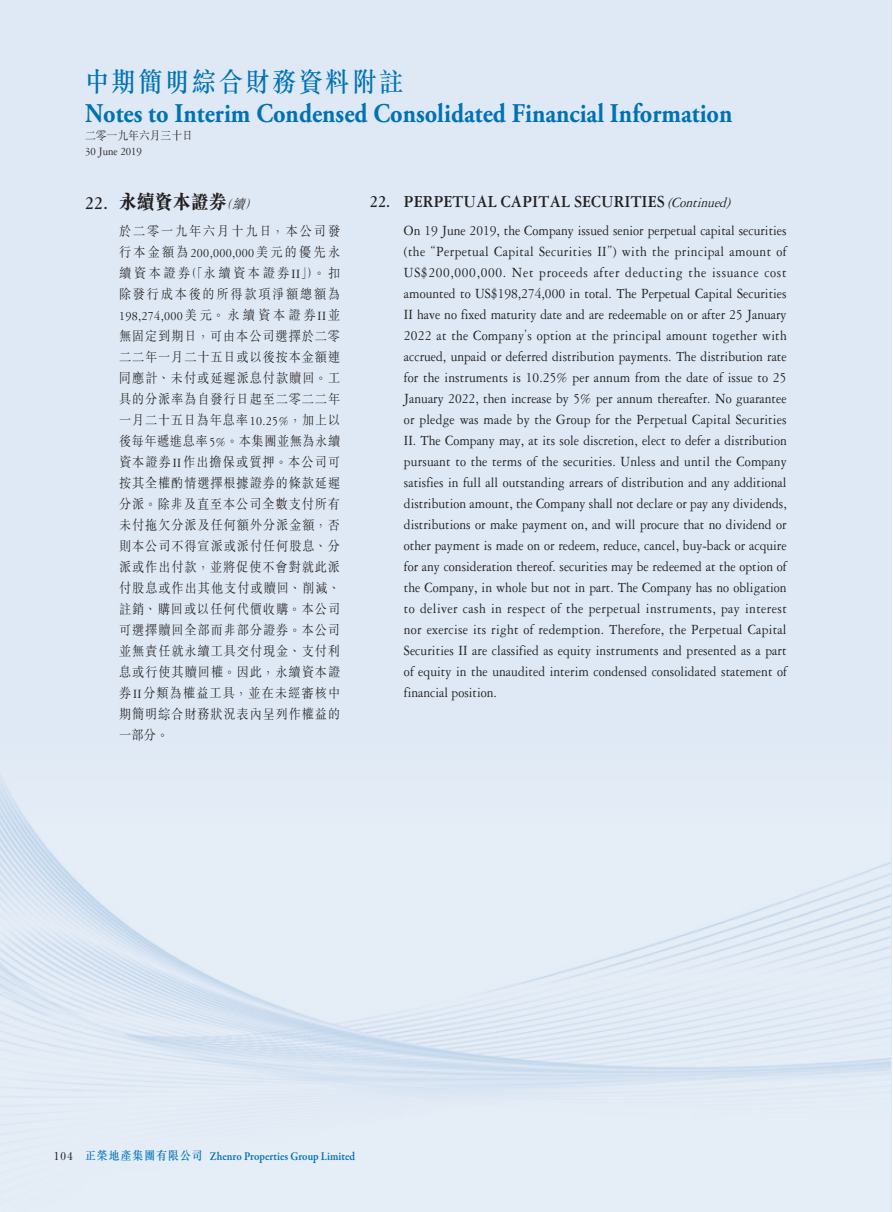
<style>
.page{position:relative;width:893px;height:1212px;background:#fff}
.page>*{position:absolute;margin:0;border:0;box-sizing:border-box;transform-origin:0 0}
.t1{font:700 27px "Adobe Garamond Pro";color:#0072b4;scale:.9 1}
.t2{font:500 27px "M Sung HK";letter-spacing:.1em;color:#0072b4;scale:.9 1}
.t3{font:800 19.5px "M Sung HK";letter-spacing:.025em;color:#231f20;scale:.9 1}
.t4{font:700 18px "Garamond 3 LT Std";color:#231f20;scale:.9 1}
.t5{font:15px/21px "Garamond 3 LT Std";letter-spacing:.005em;color:#231f20;text-align:justify;scale:.9 1}
.t6{font:300 13.5px/21px "M Sung HK";letter-spacing:.12em;color:#231f20;text-align:justify;scale:.9 1}
.t7{font:13.5px "Garamond 3 LT Std";letter-spacing:.025em;color:#231f20;scale:.9 1}
.t8{font:600 12px "Garamond Premr Pro";color:#0072b4;scale:.9 1}
.t9{font:300 12px "M Sung HK";color:#231f20;scale:.9 1}
.t10{font:12px "Garamond 3 LT Std";color:#231f20;scale:.9 1}
.s1{font-weight:400;font-style:italic;font-size:15px}
.s2{font-family:"Garamond 3 LT Std";font-weight:700}
.s3{font-weight:300;font-style:italic;font-size:13.5px}
.s4{font-family:"Garamond 3 LT Std";font-weight:400}
.s5{font-family:"M Sung HK";font-weight:300}
.s6{font-family:"M Sung HK";font-weight:500;color:#231f20}
.s7{font-family:"M Sung HK";font-weight:500}
</style>
<div class="page">
<div style="left:0;top:0;width:892px;height:1212px;background:#dfe9f5"></div>
<img style="left:0;top:783px;width:891px;height:303px">
<h1 class="t2" style="left:85px;top:63px;width:355px">中期簡明綜合財務資料附註</h1>
<h1 class="t1" style="left:85px;top:98px;width:721px">Notes to Interim Condensed Consolidated Financial Information</h1>
<p class="t9" style="left:85px;top:127px;width:121px">二零一九年六月三十日</p>
<p class="t10" style="left:85px;top:145px;width:65px">30 June 2019</p>
<p class="t4" style="left:370px;top:192px;width:406px">22. PERPETUAL CAPITAL SECURITIES <span class="s1">(Continued)</span></p>
<p class="t5" style="left:404px;top:220px;width:427px">On 19 June 2019, the Company issued senior perpetual capital securities (the “Perpetual Capital Securities II”) with the principal amount of US$200,000,000. Net proceeds after deducting the issuance cost amounted to US$198,274,000 in total. The Perpetual Capital Securities II have no fixed maturity date and are redeemable on or after 25 January 2022 at the Company’s option at the principal amount together with accrued, unpaid or deferred distribution payments. The distribution rate for the instruments is 10.25% per annum from the date of issue to 25<br>January 2022, then increase by 5% per annum thereafter. No guarantee or pledge was made by the Group for the Perpetual Capital Securities II. The Company may, at its sole discretion, elect to defer a distribution pursuant to the terms of the securities. Unless and until the Company satisfies in full all outstanding arrears of distribution and any additional distribution amount, the Company shall not declare or pay any dividends, distributions or make payment on, and will procure that no dividend or other payment is made on or redeem, reduce, cancel, buy-back or acquire for any consideration thereof. securities may be redeemed at the option of the Company, in whole but not in part. The Company has no obligation to deliver cash in respect of the perpetual instruments, pay interest nor exercise its right of redemption. Therefore, the Perpetual Capital Securities II are classified as equity instruments and presented as a part of equity in the unaudited interim condensed consolidated statement of financial position.</p>
<h2 class="t3" style="left:85px;top:188px;width:197px"><span class="s2">22.</span> 永續資本證券<span class="s3">（續）</span></h2>
<p class="t6" style="left:119px;top:220px;width:247px">於二零一九年六月十九日，本公司發行本金額為<span class="s4">200,000,000</span>美元的優先永續資本證券（「永續資本證券<span class="s4">II</span>」）。扣除發行成本後的所得款項淨額總額為</p>
<p class="t7" style="left:119px;top:309px;width:247px">198,274,000<span class="s5">美元。永續資本證券</span>II<span class="s5">並</span></p>
<p class="t6" style="left:119px;top:325px;width:247px">無固定到期日，可由本公司選擇於二零二二年一月二十五日或以後按本金額連同應計、未付或延遲派息付款贖回。工具的分派率為自發行日起至二零二二年一月二十五日為年息率<span class="s4">10.25%</span>，加上以後每年遞進息率<span class="s4">5%</span>。本集團並無為永續資本證券<span class="s4">II</span>作出擔保或質押。本公司可按其全權酌情選擇根據證券的條款延遲分派。除非及直至本公司全數支付所有未付拖欠分派及任何額外分派金額，否則本公司不得宣派或派付任何股息、分派或作出付款，並將促使不會對就此派付股息或作出其他支付或贖回、削減、註銷、購回或以任何代價收購。本公司可選擇贖回全部而非部分證券。本公司並無責任就永續工具交付現金、支付利息或行使其贖回權。因此，永續資本證券<span class="s4">II</span>分類為權益工具，並在未經審核中期簡明綜合財務狀況表內呈列作權益的一部分。</p>
<p class="t8" style="left:54px;top:1149px;width:336px"><span class="s6">104</span> <span class="s7">正榮地產集團有限公司</span> Zhenro Properties Group Limited</p>
</div>
